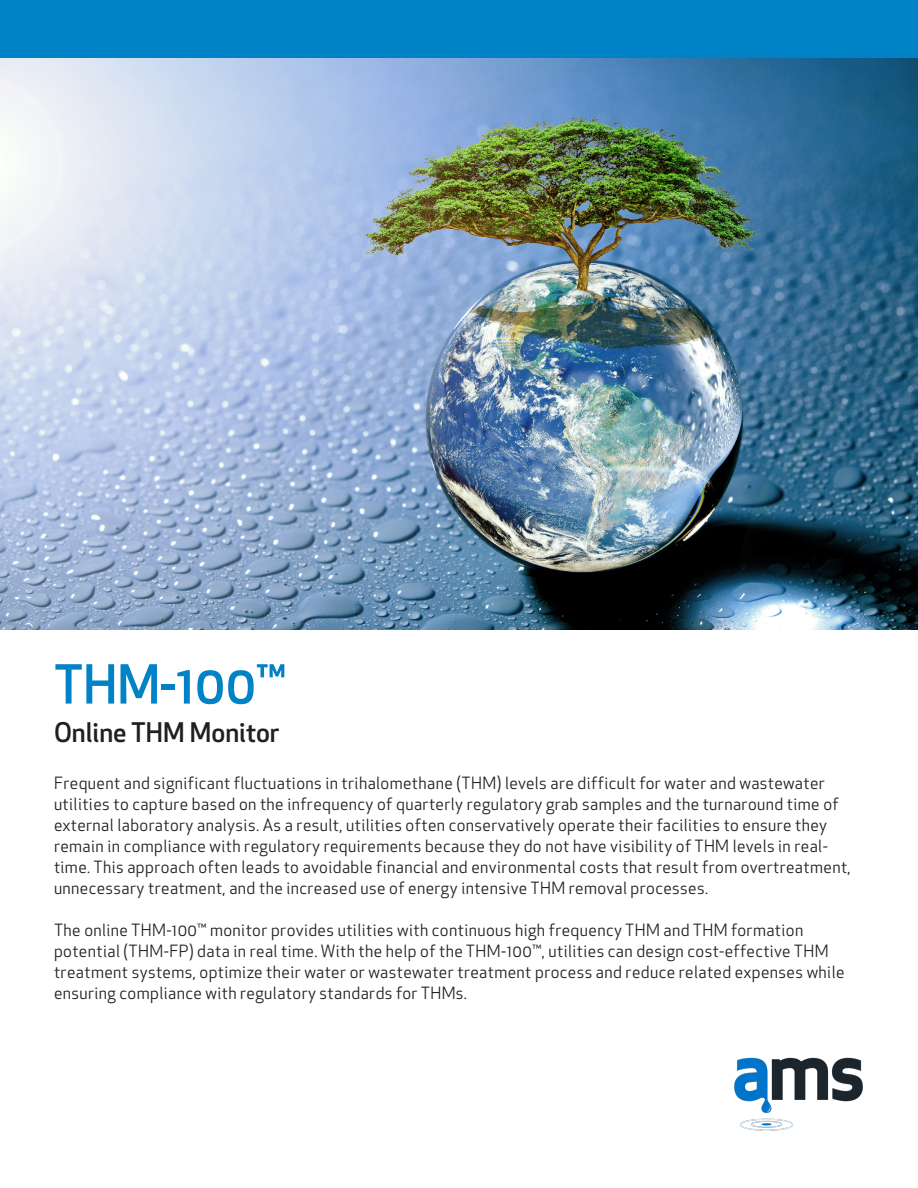
<style>
.page{position:relative;width:918px;height:1188px;background:#fff}
.page>*{position:absolute;margin:0;border:0;box-sizing:border-box;transform-origin:0 0}
.t1{font:500 52.5px "Apex New";color:#0082c6}
.t2{font:500 26.4px "Apex New";color:#231f20}
.t3{font:16.5px/21px "Apex New";letter-spacing:.025em;color:#231f20}
</style>
<div class="page">
<div style="left:0;top:0;width:918px;height:58px;background:#0082c6"></div>
<img style="left:0;top:58px;width:918px;height:572px">
<img style="left:734px;top:1057px;width:129px;height:73px">
<p class="t1" style="left:54px;top:649px;width:234px">THM-100™</p>
<p class="t2" style="left:54px;top:715px;width:227px">Online THM Monitor</p>
<p class="t3" style="left:54px;top:772px;width:798px">Frequent and significant fluctuations in trihalomethane (THM) levels are difficult for water and wastewater utilities to capture based on the infrequency of quarterly regulatory grab samples and the turnaround time of external laboratory analysis. As a result, utilities often conservatively operate their facilities to ensure they remain in compliance with regulatory requirements because they do not have visibility of THM levels in real&shy;time. This approach often leads to avoidable financial and environmental costs that result from overtreatment, unnecessary treatment, and the increased use of energy intensive THM removal processes.</p>
<p class="t3" style="left:54px;top:919px;width:792px">The online THM-100™ monitor provides utilities with continuous high frequency THM and THM formation potential (THM-FP) data in real time. With the help of the THM-100™, utilities can design cost-effective THM treatment systems, optimize their water or wastewater treatment process and reduce related expenses while ensuring compliance with regulatory standards for THMs.</p>
</div>
